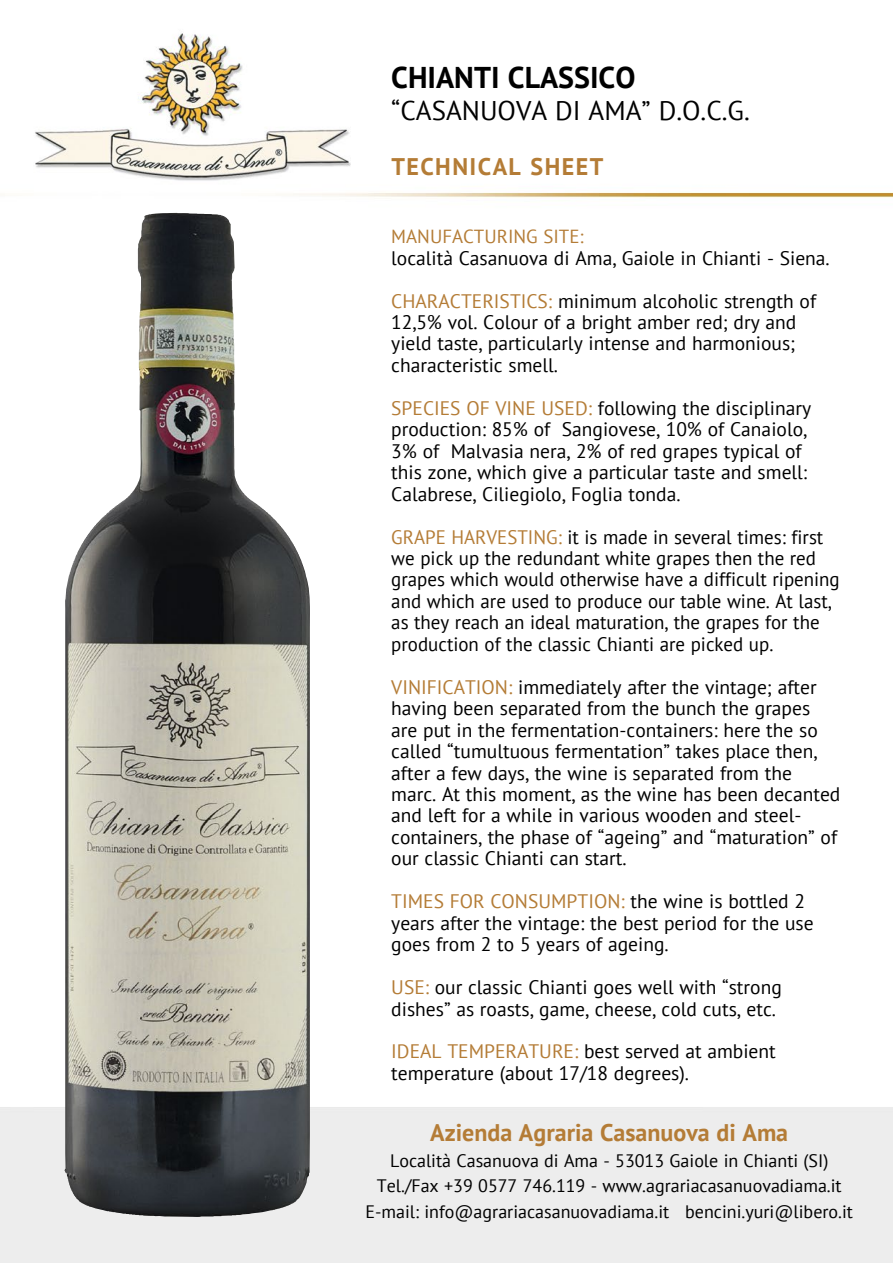
<style>
.page{position:relative;width:893px;height:1263px;background:#fff}
.page>*{position:absolute;margin:0;border:0;box-sizing:border-box;transform-origin:0 0}
.t1{font:700 30px "PT Sans";color:#000}
.t2{font:27px "PT Sans";color:#000}
.t3{font:700 24px "PT Sans";color:#b47c36}
.t4{font:700 24px "PT Sans";letter-spacing:.06em;color:#b47c36}
.t5{font:19.5px/21.5px "PT Sans";color:#000}
.t6{font:18.9px "PT Sans";color:#b47c36}
.t7{font:18px/25.5px "PT Sans";color:#000;text-align:center}
.s1{color:#b47c36}
</style>
<div class="page">
<img style="left:0;top:33px;width:893px;height:1230px">
<img style="left:82px;top:213px;width:85px;height:331px">
<h1 class="t1" style="left:391px;top:57px;width:246px">CHIANTI CLASSICO</h1>
<h2 class="t2" style="left:391px;top:93px;width:360px">“CASANUOVA DI AMA” D.O.C.G.</h2>
<p class="t4" style="left:391px;top:151px;width:213px">TECHNICAL SHEET</p>
<p class="t6" style="left:391px;top:224px;width:194px">MANUFACTURING SITE:</p>
<p class="t5" style="left:391px;top:236px;width:440px;line-height:42.9px">località Casanuova di Ama, Gaiole in Chianti - Siena.<br><span class="s1">CHARACTERISTICS:</span> minimum alcoholic strength of</p>
<p class="t5" style="left:391px;top:311px;width:407px;text-align:justify">12,5% vol. Colour of a bright amber red; dry and yield taste, particularly intense and harmonious; characteristic smell.</p>
<p class="t5" style="left:391px;top:397px;width:421px"><span class="s1">SPECIES OF VINE USED:</span> following the disciplinary production: 85% of Sangiovese, 10% of Canaiolo, 3% of Malvasia nera, 2% of red grapes typical of this zone, which give a particular taste and smell:<br>Calabrese, Ciliegiolo, Foglia tonda.</p>
<p class="t5" style="left:391px;top:525px;width:450px"><span class="s1">GRAPE HARVESTING:</span> it is made in several times: first we pick up the redundant white grapes then the red grapes which would otherwise have a difficult ripening and which are used to produce our table wine. At last, as they reach an ideal maturation, the grapes for the production of the classic Chianti are picked up.</p>
<p class="t5" style="left:391px;top:676px;width:451px"><span class="s1">VINIFICATION:</span> immediately after the vintage; after having been separated from the bunch the grapes are put in the fermentation-containers: here the so called “tumultuous fermentation” takes place then, after a few days, the wine is separated from the marc. At this moment, as the wine has been decanted and left for a while in various wooden and steel&shy;containers, the phase of “ageing” and “maturation” of our classic Chianti can start.</p>
<p class="t5" style="left:391px;top:890px;width:424px"><span class="s1">TIMES FOR CONSUMPTION:</span> the wine is bottled 2 years after the vintage: the best period for the use goes from 2 to 5 years of ageing.</p>
<p class="t5" style="left:391px;top:976px;width:392px"><span class="s1">USE:</span> our classic Chianti goes well with “strong dishes” as roasts, game, cheese, cold cuts, etc.</p>
<p class="t5" style="left:391px;top:1040px;width:386px"><span class="s1">IDEAL TEMPERATURE:</span> best served at ambient temperature (about 17/18 degrees).</p>
<p class="t3" style="left:430px;top:1117px;width:359px">Azienda Agraria Casanuova di Ama</p>
<p class="t7" style="left:365px;top:1147px;width:489px">Località Casanuova di Ama - 53013 Gaiole in Chianti (SI)<br>Tel./Fax +39 0577 746.119 - www.agrariacasanuovadiama.it<br>E-mail: info@agrariacasanuovadiama.it bencini.yuri@libero.it</p>
</div>
